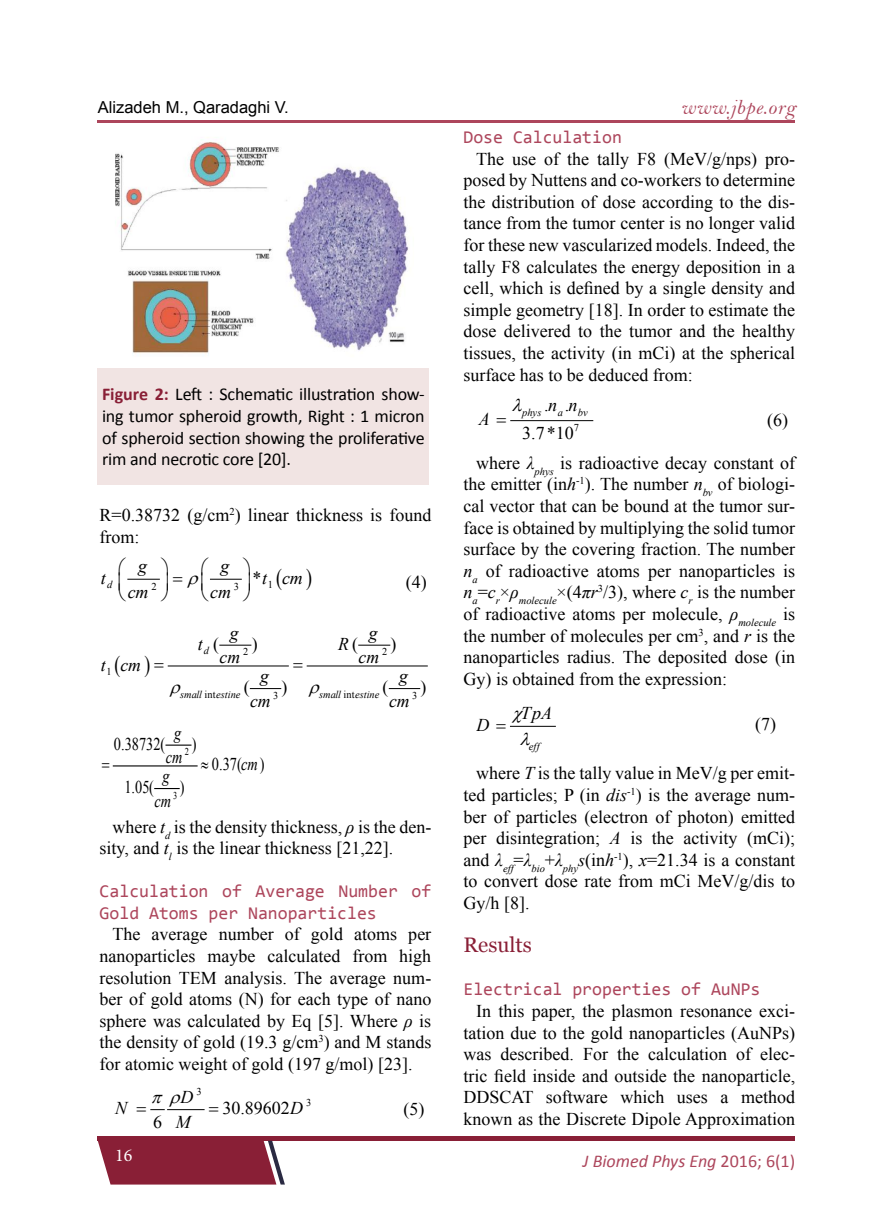
<style>
.page{position:relative;width:893px;height:1212px;background:#fff}
.page>*{position:absolute;margin:0;border:0;box-sizing:border-box;transform-origin:0 0}
.t1{font:21px "Bell MT Italic";letter-spacing:.03em;color:#ad465c}
.t2{font:21px "Georgia";color:#891f36}
.t3{font:18px/21.6px "Times New Roman";color:#000;text-align:justify}
.t4{font:18px/21.6px "Calibri";letter-spacing:-.01em;color:#000;text-align:justify}
.t5{font:18px/21.5px "Consolas";color:#ad465c}
.t6{font:italic 18px "Times New Roman";letter-spacing:-.005em;color:#000}
.t7{font:italic 18px "Calibri";color:#ad465c}
.t8{font:18px "Times New Roman";color:#000;scale:.8 1}
.t9{font:italic 18px/24.9px "Times New Roman";letter-spacing:-.005em;color:#000;text-align:center;scale:.8 1}
.t10{font:18px "Minion Pro";color:#fff}
.t11{font:16.5px "Arial";color:#000}
.t12{font:italic 10.5px "Times New Roman";color:#000}
.t13{font:10.5px "Times New Roman";color:#000}
.t14{font:10.5px "Times New Roman";color:#000;scale:.8 1}
.s1{font-weight:700;color:#891f36}
.s2{font-style:normal}
.s3{font-style:italic}
</style>
<div class="page">
<div style="left:98px;top:1136px;width:697px;height:5px;background:#891f36"></div>
<svg style="left:98px;top:1141px;width:187px;height:43px;background:#913348"></svg>
<hr style="left:98px;top:120px;width:697px;height:2px;background:#ad465c">
<hr style="left:128px;top:579px;width:31px;height:1px;background:#000">
<hr style="left:210px;top:579px;width:31px;height:1px;background:#000">
<hr style="left:220px;top:645px;width:31px;height:1px;background:#000">
<hr style="left:250px;top:688px;width:31px;height:1px;background:#000">
<hr style="left:168px;top:666px;width:120px;height:1px;background:#000">
<hr style="left:359px;top:645px;width:31px;height:1px;background:#000">
<hr style="left:389px;top:688px;width:31px;height:1px;background:#000">
<hr style="left:307px;top:666px;width:120px;height:1px;background:#000">
<svg style="left:166px;top:745px;width:25px;height:1px"></svg>
<svg style="left:155px;top:788px;width:24px;height:1px"></svg>
<hr style="left:113px;top:765px;width:84px;height:1px;background:#000">
<hr style="left:168px;top:1109px;width:36px;height:1px;background:#000">
<hr style="left:511px;top:420px;width:82px;height:1px;background:#000">
<hr style="left:510px;top:726px;width:45px;height:1px;background:#000">
<div style="left:98px;top:367px;width:331px;height:117px;background:#f1e4e3"></div>
<img style="left:115px;top:142px;width:294px;height:212px">
<svg style="left:150px;top:1109px;width:31px;height:2px"></svg>
<p class="t11" style="left:98px;top:97px;width:193px">Alizadeh M., Qaradaghi V.</p>
<p class="t1" style="left:681px;top:94px;width:116px">www.jbpe.org</p>
<p class="t4" style="left:102px;top:384px;width:324px"><span class="s1">Figure 2:</span> Left : Schematic illustration show&shy;ing tumor spheroid growth, Right : 1 micron of spheroid section showing the proliferative rim and necrotic core [20].</p>
<p class="t3" style="left:100px;top:504px;width:333px">R=0.38732 (g/cm<sup>2</sup>) linear thickness is found from:</p>
<p class="t13" style="left:268px;top:578px;width:7px">1</p>
<p class="t6" style="left:138px;top:554px;width:10px">g</p>
<p class="t6" style="left:220px;top:554px;width:10px">g</p>
<p class="t13" style="left:151px;top:579px;width:7px">2</p>
<p class="t13" style="left:234px;top:579px;width:29px">3 <sup>*</sup></p>
<p class="t6" style="left:101px;top:565px;width:7px">t</p>
<p class="t6" style="left:262px;top:565px;width:42px">t cm</p>
<p class="t6" style="left:128px;top:579px;width:22px">cm</p>
<p class="t6" style="left:210px;top:579px;width:22px">cm</p>
<p class="t3" style="left:406px;top:571px;width:22px">(4)</p>
<p class="t12" style="left:107px;top:578px;width:7px">d</p>
<p class="t6" style="left:101px;top:652px;width:42px">t cm</p>
<p class="t13" style="left:106px;top:664px;width:7px">1</p>
<p class="t6" style="left:230px;top:620px;width:10px">g</p>
<p class="t6" style="left:369px;top:620px;width:10px">g</p>
<p class="t3" style="left:213px;top:632px;width:7px">(</p>
<p class="t3" style="left:252px;top:632px;width:7px">)</p>
<p class="t6" style="left:338px;top:631px;width:21px">R<span class="s2">(</span></p>
<p class="t3" style="left:391px;top:632px;width:7px">)</p>
<p class="t3" style="left:244px;top:676px;width:7px">(</p>
<p class="t3" style="left:282px;top:676px;width:7px">)</p>
<p class="t3" style="left:383px;top:676px;width:7px">(</p>
<p class="t3" style="left:421px;top:676px;width:7px">)</p>
<p class="t6" style="left:198px;top:631px;width:6px">t</p>
<p class="t12" style="left:204px;top:643px;width:7px">d</p>
<p class="t13" style="left:243px;top:645px;width:7px">2</p>
<p class="t13" style="left:382px;top:645px;width:7px">2</p>
<p class="t6" style="left:220px;top:645px;width:22px">cm</p>
<p class="t6" style="left:359px;top:645px;width:22px">cm</p>
<p class="t6" style="left:260px;top:664px;width:10px">g</p>
<p class="t6" style="left:399px;top:664px;width:10px">g</p>
<p class="t6" style="left:250px;top:688px;width:22px">cm</p>
<p class="t6" style="left:389px;top:688px;width:22px">cm</p>
<p class="t12" style="left:180px;top:687px;width:62px">small <span class="s2">int</span>estine</p>
<p class="t13" style="left:273px;top:688px;width:7px">3</p>
<p class="t13" style="left:412px;top:688px;width:7px">3</p>
<p class="t12" style="left:319px;top:687px;width:62px">small <span class="s2">int</span>estine</p>
<p class="t9" style="left:166px;top:720px;width:22px">g cm</p>
<p class="t8" style="left:114px;top:731px;width:66px">0.38732(</p>
<p class="t8" style="left:192px;top:731px;width:7px">)</p>
<p class="t14" style="left:185px;top:745px;width:7px">2</p>
<p class="t8" style="left:201px;top:752px;width:81px">≈ 0.37( )</p>
<p class="t9" style="left:241px;top:751px;width:22px">cm</p>
<p class="t9" style="left:163px;top:763px;width:10px">g</p>
<p class="t9" style="left:155px;top:788px;width:22px">cm</p>
<p class="t3" style="left:112px;top:815px;width:320px">where <span class="s3">t</span><sub>d</sub> is the density thickness, <span class="s3">ρ</span> is the den-</p>
<p class="t3" style="left:100px;top:837px;width:295px">sity, and <span class="s3">t</span><sub>l</sub> is the linear thickness [21,22].</p>
<p class="t5" style="left:100px;top:880px;width:333px">Calculation of Average Number of<br>Gold Atoms per Nanoparticles</p>
<p class="t3" style="left:100px;top:923px;width:333px;text-indent:13px">The average number of gold atoms per nanoparticles maybe calculated from high resolution TEM analysis. The average num&shy;ber of gold atoms (N) for each type of nano sphere was calculated by Eq [5]. Where <span class="s3">ρ</span> is the density of gold (19.3 g/cm<sup>3</sup>) and M stands for atomic weight of gold (197 g/mol) [23].</p>
<p class="t13" style="left:196px;top:1084px;width:7px">3</p>
<p class="t13" style="left:306px;top:1095px;width:7px">3</p>
<p class="t8" style="left:124px;top:775px;width:39px">1.05(</p>
<p class="t8" style="left:180px;top:775px;width:7px">)</p>
<p class="t14" style="left:173px;top:788px;width:7px">3</p>
<p class="t6" style="left:181px;top:1084px;width:14px">D</p>
<p class="t3" style="left:222px;top:1097px;width:82px">30.89602<span class="s3">D</span></p>
<p class="t6" style="left:115px;top:1096px;width:14px">N</p>
<p class="t3" style="left:403px;top:1098px;width:22px">(5)</p>
<p class="t3" style="left:153px;top:1111px;width:10px">6</p>
<p class="t6" style="left:176px;top:1110px;width:16px">M</p>
<p class="t10" style="left:115px;top:1143px;width:19px">16</p>
<p class="t5" style="left:463px;top:126px;width:160px">Dose Calculation</p>
<p class="t3" style="left:463px;top:147px;width:333px;text-indent:13px">The use of the tally F8 (MeV/g/nps) pro&shy;posed by Nuttens and co-workers to determine the distribution of dose according to the dis&shy;tance from the tumor center is no longer valid for these new vascularized models. Indeed, the tally F8 calculates the energy deposition in a cell, which is defined by a single density and simple geometry [18]. In order to estimate the dose delivered to the tumor and the healthy tissues, the activity (in mCi) at the spherical surface has to be deduced from:</p>
<p class="t6" style="left:548px;top:393px;width:31px">n n</p>
<p class="t12" style="left:522px;top:405px;width:21px">phys</p>
<p class="t12" style="left:558px;top:405px;width:7px">a</p>
<p class="t12" style="left:578px;top:405px;width:11px">bv</p>
<p class="t3" style="left:522px;top:391px;width:53px;line-height:27.8px;text-align:right">. .<br>3.7*10</p>
<p class="t6" style="left:479px;top:407px;width:12px">A</p>
<p class="t3" style="left:767px;top:408px;width:22px">(6)</p>
<p class="t3" style="left:463px;top:452px;width:333px;text-indent:13px">where <span class="s3">λ</span><sub>phys</sub> is radioactive decay constant of the emitter (in<span class="s3">h</span><sup>-1</sup>). The number <span class="s3">n</span><sub>bv</sub> of biologi&shy;cal vector that can be bound at the tumor sur&shy;face is obtained by multiplying the solid tumor surface by the covering fraction. The number <span class="s3">n</span><sub>a</sub> of radioactive atoms per nanoparticles is <span class="s3">n</span><sub>a</sub>=<span class="s3">c</span><sub>r</sub>×<span class="s3">ρ</span><sub>molecule</sub>×(4<span class="s3">πr</span><sup>3</sup>/3), where <span class="s3">c</span><sub>r</sub> is the number of radioactive atoms per molecule, <span class="s3">ρ</span><sub>molecule</sub> is the number of molecules per cm<sup>3</sup>, and <span class="s3">r</span> is the nanoparticles radius. The deposited dose (in Gy) is obtained from the expression:</p>
<p class="t13" style="left:574px;top:421px;width:7px">7</p>
<p class="t6" style="left:521px;top:701px;width:33px">TpA</p>
<p class="t6" style="left:476px;top:712px;width:14px">D</p>
<p class="t3" style="left:755px;top:713px;width:22px">(7)</p>
<p class="t3" style="left:463px;top:762px;width:333px;text-indent:13px">where <span class="s3">T</span> is the tally value in MeV/g per emit&shy;ted particles; P (in <span class="s3">dis</span><sup>-1</sup>) is the average num&shy;ber of particles (electron of photon) emitted per disintegration; <span class="s3">A</span> is the activity (mCi); and <span class="s3">λ</span><sub>eff</sub>=<span class="s3">λ</span><sub>bio</sub>+<span class="s3">λ</span><sub>phy</sub><span class="s3">s</span>(in<span class="s3">h</span><sup>-1</sup>), <span class="s3">x</span>=21.34 is a constant to convert dose rate from mCi MeV/g/dis to Gy/h [8].</p>
<p class="t2" style="left:463px;top:932px;width:70px">Results</p>
<p class="t5" style="left:463px;top:978px;width:299px">Electrical properties of AuNPs</p>
<p class="t3" style="left:463px;top:1000px;width:333px;text-indent:13px">In this paper, the plasmon resonance exci&shy;tation due to the gold nanoparticles (AuNPs) was described. For the calculation of elec&shy;tric field inside and outside the nanoparticle, DDSCAT software which uses a method known as the Discrete Dipole Approximation</p>
<p class="t12" style="left:529px;top:739px;width:12px">eff</p>
<p class="t7" style="left:583px;top:1148px;width:214px">J Biomed Phys Eng <span class="s2">2016; 6(1)</span></p>
</div>
